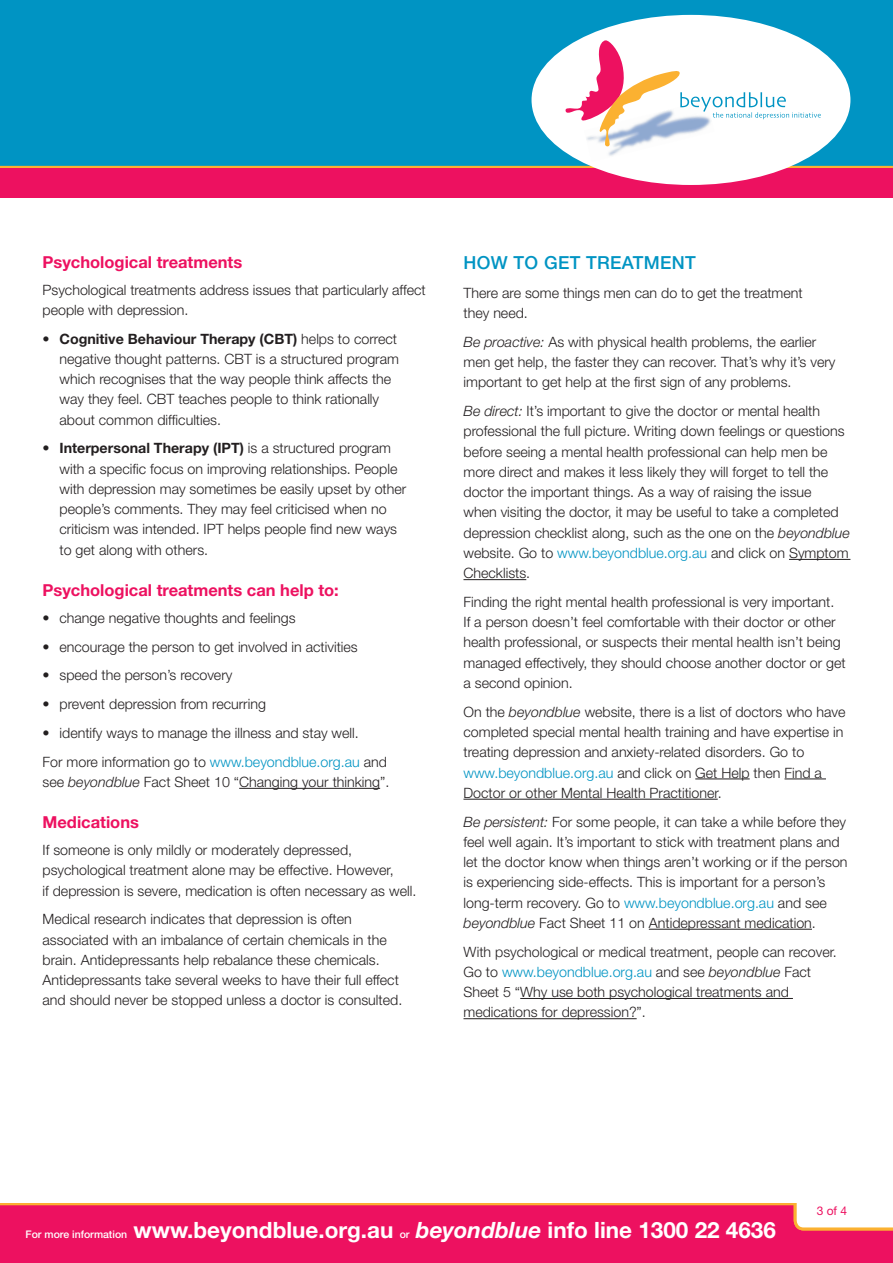
<style>
.page{position:relative;width:893px;height:1263px;background:#fff}
.page>*{position:absolute;margin:0;border:0;box-sizing:border-box;transform-origin:0 0}
.t1{font:700 22.5px "Helvetica Neue";color:#fff}
.t2{font:500 18px "Helvetica Neue";letter-spacing:.02em;color:#0094c3}
.t3{font:700 16.5px "Helvetica Neue";color:#ed1160}
.t4{font:300 14.25px/20.2px "Helvetica Neue";color:#231f20}
.t5{font:12px "Helvetica Neue";color:#ed1160}
.s1{font-weight:700}
.s2{color:#0094c3}
.s3{font-style:italic}
.s4{font-weight:500;font-size:10.5px}
</style>
<div class="page">
<div style="left:0;top:0;width:893px;height:170px;background:#0094c3"></div>
<hr style="left:0;top:166px;width:893px;height:2px;background:#fbb131">
<div style="left:0;top:1203px;width:893px;height:60px;background:#ed1160"></div>
<hr style="left:0;top:1203px;width:795px;height:2px;background:#fbb131">
<div style="left:0;top:168px;width:893px;height:30px;background:#ed1160"></div>
<div style="left:531px;top:15px;width:319px;height:170px;background:#fff;border-radius:50%"></div>
<img style="left:608px;top:147px;width:18px;height:9px">
<svg style="left:566px;top:40px;width:255px;height:107px"></svg>
<hr style="left:239px;top:788px;width:141px;height:1px;background:#231f20">
<hr style="left:789px;top:559px;width:61px;height:1px;background:#231f20">
<hr style="left:463px;top:579px;width:63px;height:1px;background:#231f20">
<hr style="left:695px;top:778px;width:55px;height:1px;background:#231f20">
<hr style="left:784px;top:778px;width:42px;height:1px;background:#231f20">
<hr style="left:463px;top:799px;width:255px;height:1px;background:#231f20">
<hr style="left:649px;top:929px;width:163px;height:1px;background:#231f20">
<hr style="left:520px;top:998px;width:273px;height:1px;background:#231f20">
<hr style="left:463px;top:1018px;width:174px;height:1px;background:#231f20">
<svg style="left:794px;top:1203px;width:99px;height:27px;background:#fef4e6"></svg>
<p class="t3" style="left:43px;top:252px;width:201px">Psychological treatments</p>
<p class="t4" style="left:43px;top:279px;width:385px">Psychological treatments address issues that particularly affect people with depression.</p>
<p class="t4" style="left:60px;top:328px;width:341px;text-indent:-17px">• <span class="s1">Cognitive Behaviour Therapy (CBT)</span> helps to correct negative thought patterns. CBT is a structured program which recognises that the way people think affects the way they feel. CBT teaches people to think rationally about common difficulties.</p>
<p class="t4" style="left:60px;top:438px;width:348px;text-indent:-17px">• <span class="s1">Interpersonal Therapy (IPT)</span> is a structured program with a specific focus on improving relationships. People with depression may sometimes be easily upset by other people’s comments. They may feel criticised when no criticism was intended. IPT helps people find new ways to get along with others.</p>
<p class="t3" style="left:43px;top:580px;width:298px">Psychological treatments can help to:</p>
<p class="t4" style="left:43px;top:607px;width:254px">• change negative thoughts and feelings</p>
<p class="t4" style="left:43px;top:636px;width:317px">• encourage the person to get involved in activities</p>
<p class="t4" style="left:43px;top:665px;width:191px">• speed the person’s recovery</p>
<p class="t4" style="left:43px;top:694px;width:225px">• prevent depression from recurring</p>
<p class="t4" style="left:43px;top:718px;width:346px;line-height:28.8px">• identify ways to manage the illness and stay well.<br>For more information go to <span class="s2">www.beyondblue.org.au</span> and</p>
<p class="t4" style="left:43px;top:771px;width:348px">see <span class="s3">beyondblue</span> Fact Sheet 10 “Changing your thinking”.</p>
<p class="t3" style="left:43px;top:812px;width:98px">Medications</p>
<p class="t4" style="left:43px;top:839px;width:375px">If someone is only mildly or moderately depressed, psychological treatment alone may be effective. However,<br>if depression is severe, medication is often necessary as well.</p>
<p class="t4" style="left:43px;top:909px;width:361px">Medical research indicates that depression is often associated with an imbalance of certain chemicals in the brain. Antidepressants help rebalance these chemicals.<br>Antidepressants take several weeks to have their full effect and should never be stopped unless a doctor is consulted.</p>
<p class="t2" style="left:463px;top:252px;width:234px">How to get treatment</p>
<p class="t4" style="left:463px;top:282px;width:341px">There are some things men can do to get the treatment they need.</p>
<p class="t4" style="left:463px;top:331px;width:373px"><span class="s3">Be proactive:</span> As with physical health problems, the earlier men get help, the faster they can recover. That’s why it’s very important to get help at the first sign of any problems.</p>
<p class="t4" style="left:463px;top:401px;width:388px"><span class="s3">Be direct:</span> It’s important to give the doctor or mental health professional the full picture. Writing down feelings or questions before seeing a mental health professional can help men be more direct and makes it less likely they will forget to tell the doctor the important things. As a way of raising the issue<br>when visiting the doctor, it may be useful to take a completed depression checklist along, such as the one on the <span class="s3">beyondblue </span>website. Go to <span class="s2">www.beyondblue.org.au</span> and click on Symptom Checklists.</p>
<p class="t4" style="left:463px;top:591px;width:384px">Finding the right mental health professional is very important.<br>If a person doesn’t feel comfortable with their doctor or other health professional, or suspects their mental health isn’t being managed effectively, they should choose another doctor or get a second opinion.</p>
<p class="t4" style="left:463px;top:701px;width:383px">On the <span class="s3">beyondblue</span> website, there is a list of doctors who have completed special mental health training and have expertise in treating depression and anxiety-related disorders. Go to <span class="s2">www.beyondblue.org.au</span> and click on Get Help then Find a Doctor or other Mental Health Practitioner.</p>
<p class="t4" style="left:463px;top:811px;width:386px"><span class="s3">Be persistent:</span> For some people, it can take a while before they feel well again. It’s important to stick with treatment plans and let the doctor know when things aren’t working or if the person is experiencing side-effects. This is important for a person’s long-term recovery. Go to <span class="s2">www.beyondblue.org.au</span> and see <span class="s3">beyondblue</span> Fact Sheet 11 on Antidepressant medication.</p>
<p class="t4" style="left:463px;top:941px;width:375px">With psychological or medical treatment, people can recover.<br>Go to <span class="s2">www.beyondblue.org.au</span> and see <span class="s3">beyondblue</span> Fact Sheet 5 “Why use both psychological treatments and medications for depression?”.</p>
<p class="t5" style="left:817px;top:1203px;width:32px">3 of 4</p>
<h1 class="t1" style="left:26px;top:1216px;width:752px"><span class="s4">For more information</span> www.beyondblue.org.au <span class="s4">or</span> <span class="s3">beyondblue</span> info line 1300 22 4636</h1>
</div>
